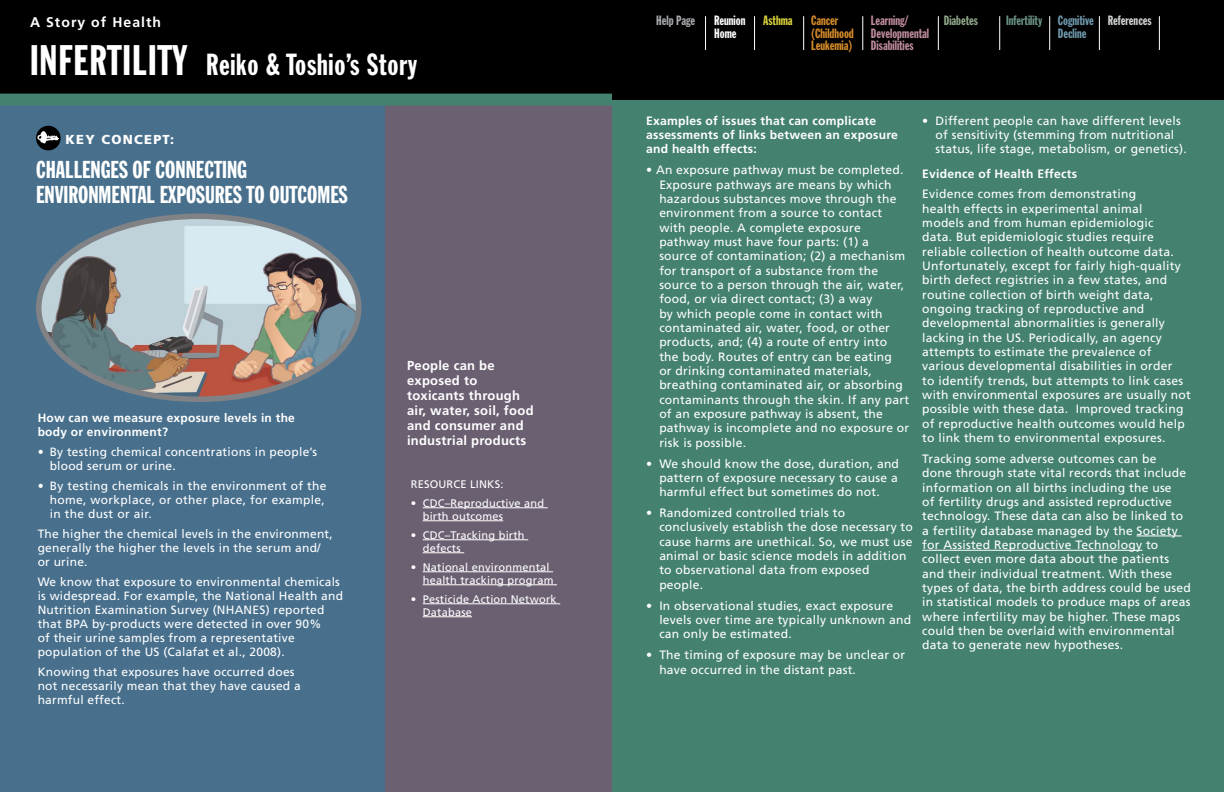
<style>
.page{position:relative;width:1224px;height:792px;background:#fff}
.page>*{position:absolute;margin:0;border:0;box-sizing:border-box;transform-origin:0 0}
.t1{font:30px "Franklin Gothic Extra Cond";letter-spacing:.025em;color:#fff}
.t2{font:24px/25px "Franklin Gothic Extra Cond";color:#fff}
.t3{font:700 14px "Frutiger";letter-spacing:.075em;color:#fff}
.t4{font:13.3px/12.3px "Franklin Gothic Extra Cond";color:#c08c9d}
.t5{font:13.3px/12.3px "Franklin Gothic Extra Cond";color:#d88d2a}
.t6{font:13.3px "Franklin Gothic Extra Cond";color:#6b9386}
.t7{font:13.3px "Franklin Gothic Extra Cond";color:#8fa78a}
.t8{font:13.3px/12.3px "Franklin Gothic Extra Cond";color:#6f9aad}
.t9{font:13.3px "Franklin Gothic Extra Cond";color:#fff}
.t10{font:13.3px "Franklin Gothic Extra Cond";color:#d1d3d4}
.t11{font:13.3px "Franklin Gothic Extra Cond";color:#a7a9ac}
.t12{font:13.3px "Franklin Gothic Extra Cond";color:#d8d13b}
.t13{font:700 13px/15px "Frutiger";letter-spacing:.02em;color:#fff}
.t14{font:900 13px "Frutiger";letter-spacing:.1em;color:#fff}
.t15{font:12.1px/14.3px "Frutiger";letter-spacing:.02em;color:#fff}
.t16{font:700 12.1px/14.3px "Frutiger";letter-spacing:.02em;color:#fff}
.t17{font:12px/14px "Frutiger";letter-spacing:.02em;color:#fff}
.t18{font:700 12px/14px "Frutiger";letter-spacing:.02em;color:#fff}
.t19{font:11px/13px "Frutiger";letter-spacing:.02em;color:#fff}
.s1{font-size:42px}
.s2{font-weight:700}
</style>
<div class="page">
<div style="left:384px;top:100px;width:228px;height:692px;background:#6b6072"></div>
<div style="left:0;top:100px;width:384px;height:692px;background:#48708d"></div>
<div style="left:0;top:0;width:612px;height:100px;background:#000"></div>
<div style="left:0;top:94px;width:612px;height:12px;background:#448171"></div>
<div style="left:612px;top:100px;width:612px;height:692px;background:#448171"></div>
<hr style="left:423px;top:508px;width:125px;height:1px;background:#fff">
<hr style="left:423px;top:521px;width:80px;height:1px;background:#fff">
<hr style="left:423px;top:540px;width:105px;height:1px;background:#fff">
<hr style="left:423px;top:553px;width:41px;height:1px;background:#fff">
<hr style="left:423px;top:572px;width:130px;height:1px;background:#fff">
<hr style="left:423px;top:585px;width:134px;height:1px;background:#fff">
<hr style="left:423px;top:604px;width:137px;height:1px;background:#fff">
<hr style="left:423px;top:617px;width:49px;height:1px;background:#fff">
<img style="left:39px;top:216px;width:320px;height:183px">
<div style="left:36px;top:214px;width:325px;height:188px;border:6px solid #808285;border-radius:50%"></div>
<div style="left:36px;top:126px;width:25px;height:24px;background:#000;border-radius:50%"></div>
<img style="left:37px;top:131px;width:24px;height:13px">
<hr style="left:1137px;top:536px;width:45px;height:1px;background:#fff">
<hr style="left:922px;top:550px;width:220px;height:1px;background:#fff">
<div style="left:612px;top:0;width:612px;height:100px;background:#000"></div>
<hr style="left:863px;top:16px;width:1px;height:34px;background:#fff">
<hr style="left:938px;top:16px;width:1px;height:34px;background:#fff">
<hr style="left:999px;top:16px;width:1px;height:34px;background:#fff">
<hr style="left:1049px;top:16px;width:1px;height:34px;background:#fff">
<hr style="left:1099px;top:16px;width:1px;height:34px;background:#fff">
<hr style="left:1159px;top:16px;width:1px;height:34px;background:#fff">
<hr style="left:803px;top:16px;width:1px;height:34px;background:#fff">
<hr style="left:754px;top:16px;width:1px;height:34px;background:#fff">
<hr style="left:705px;top:16px;width:1px;height:34px;background:#fff">
<p class="t3" style="left:30px;top:14px;width:133px">A Story of Health</p>
<h1 class="t1" style="left:30px;top:48px;width:389px"><span class="s1">Infertility</span> Reiko &amp; Toshio’s Story</h1>
<p class="t14" style="left:65px;top:132px;width:110px">KEY CONCEPT:</p>
<h2 class="t2" style="left:36px;top:157px;width:313px">Challenges of connecting environmental exposures to outcomes</h2>
<p class="t18" style="left:38px;top:411px;width:259px">How can we measure exposure levels in the body or environment?</p>
<p class="t17" style="left:50px;top:445px;width:269px;text-indent:-12px"><span class="s2">•</span> By testing chemical concentrations in people’s blood serum or urine.</p>
<p class="t17" style="left:50px;top:479px;width:278px;text-indent:-12px"><span class="s2">•</span> By testing chemicals in the environment of the home, workplace, or other place, for example, in the dust or air.</p>
<p class="t17" style="left:38px;top:527px;width:297px">The higher the chemical levels in the environment, generally the higher the levels in the serum and/ or urine.</p>
<p class="t17" style="left:38px;top:575px;width:307px">We know that exposure to environmental chemicals is widespread. For example, the National Health and Nutrition Examination Survey (NHANES) reported that BPA by-products were detected in over 90%<br>of their urine samples from a representative population of the US (Calafat et al., 2008).</p>
<p class="t17" style="left:38px;top:665px;width:265px">Knowing that exposures have occurred does not necessarily mean that they have caused a harmful effect.</p>
<p class="t13" style="left:407px;top:358px;width:128px">People can be exposed to toxicants through air, water, soil, food and consumer and industrial products</p>
<p class="t19" style="left:411px;top:477px;width:15px">Resource</p>
<p class="t19" style="left:470px;top:477px;width:7px">links</p>
<p class="t19" style="left:501px;top:477px;width:5px">:</p>
<p class="t19" style="left:423px;top:496px;width:123px;text-indent:-12px"><span class="s2">•</span> CDC–Reproductive and birth outcomes</p>
<p class="t19" style="left:423px;top:528px;width:103px;text-indent:-12px"><span class="s2">•</span> CDC–Tracking birth defects</p>
<p class="t19" style="left:423px;top:560px;width:132px;text-indent:-12px"><span class="s2">•</span> National environmental health tracking program</p>
<p class="t19" style="left:423px;top:592px;width:136px;text-indent:-12px"><span class="s2">•</span> Pesticide Action Network<br>Database</p>
<p class="t5" style="left:811px;top:15px;width:44px">Cancer (Childhood<br>Leukemia)</p>
<p class="t4" style="left:871px;top:15px;width:60px">Learning/<br>Developmental<br>Disabilities</p>
<p class="t8" style="left:1058px;top:15px;width:38px">Cognitive<br>Decline</p>
<p class="t6" style="left:944px;top:14px;width:38px">Infertility</p>
<p class="t7" style="left:1006px;top:14px;width:36px">Diabetes</p>
<p class="t11" style="left:656px;top:14px;width:40px">Help Page</p>
<p class="t7" style="left:944px;top:14px;width:36px">Diabetes</p>
<p class="t6" style="left:1006px;top:14px;width:38px">Infertility</p>
<p class="t10" style="left:1108px;top:14px;width:45px">References</p>
<p class="t9" style="left:714px;top:14px;width:33px">Reunion</p>
<p class="t12" style="left:763px;top:14px;width:31px">Asthma</p>
<p class="t9" style="left:714px;top:26px;width:24px">Home</p>
<p class="t16" style="left:646px;top:113px;width:253px">Examples of issues that can complicate assessments of links between an exposure and health effects:</p>
<p class="t15" style="left:659px;top:163px;width:252px;text-indent:-13px">• An exposure pathway must be completed.<br>Exposure pathways are means by which hazardous substances move through the environment from a source to contact with people. A complete exposure pathway must have four parts: (1) a source of contamination; (2) a mechanism for transport of a substance from the source to a person through the air, water, food, or via direct contact; (3) a way<br>by which people come in contact with contaminated air, water, food, or other products, and; (4) a route of entry into the body. Routes of entry can be eating<br>or drinking contaminated materials, breathing contaminated air, or absorbing contaminants through the skin. If any part of an exposure pathway is absent, the pathway is incomplete and no exposure or risk is possible.</p>
<p class="t15" style="left:659px;top:456px;width:241px;text-align:justify;text-indent:-13px"><span class="s2">•</span> We should know the dose, duration, and pattern of exposure necessary to cause a harmful effect but sometimes do not.</p>
<p class="t15" style="left:659px;top:506px;width:255px;text-indent:-13px"><span class="s2">•</span> Randomized controlled trials to conclusively establish the dose necessary to cause harms are unethical. So, we must use animal or basic science models in addition to observational data from exposed people.</p>
<p class="t15" style="left:659px;top:598px;width:253px;text-indent:-13px"><span class="s2">•</span> In observational studies, exact exposure levels over time are typically unknown and can only be estimated.</p>
<p class="t15" style="left:659px;top:648px;width:247px;text-indent:-13px"><span class="s2">•</span> The timing of exposure may be unclear or have occurred in the distant past.</p>
<p class="t15" style="left:936px;top:113px;width:253px;text-indent:-13px"><span class="s2">•</span> Different people can have different levels of sensitivity (stemming from nutritional status, life stage, metabolism, or genetics).</p>
<p class="t16" style="left:922px;top:166px;width:156px">Evidence of Health Effects</p>
<p class="t15" style="left:922px;top:187px;width:270px">Evidence comes from demonstrating<br>health effects in experimental animal<br>models and from human epidemiologic<br>data. But epidemiologic studies require reliable collection of health outcome data.<br>Unfortunately, except for fairly high-quality birth defect registries in a few states, and routine collection of birth weight data, ongoing tracking of reproductive and developmental abnormalities is generally lacking in the US. Periodically, an agency attempts to estimate the prevalence of various developmental disabilities in order<br>to identify trends, but attempts to link cases with environmental exposures are usually not possible with these data. Improved tracking of reproductive health outcomes would help to link them to environmental exposures.</p>
<p class="t15" style="left:922px;top:452px;width:270px">Tracking some adverse outcomes can be<br>done through state vital records that include information on all births including the use<br>of fertility drugs and assisted reproductive technology. These data can also be linked to a fertility database managed by the Society for Assisted Reproductive Technology to collect even more data about the patients and their individual treatment. With these types of data, the birth address could be used in statistical models to produce maps of areas where infertility may be higher. These maps could then be overlaid with environmental data to generate new hypotheses.</p>
</div>
